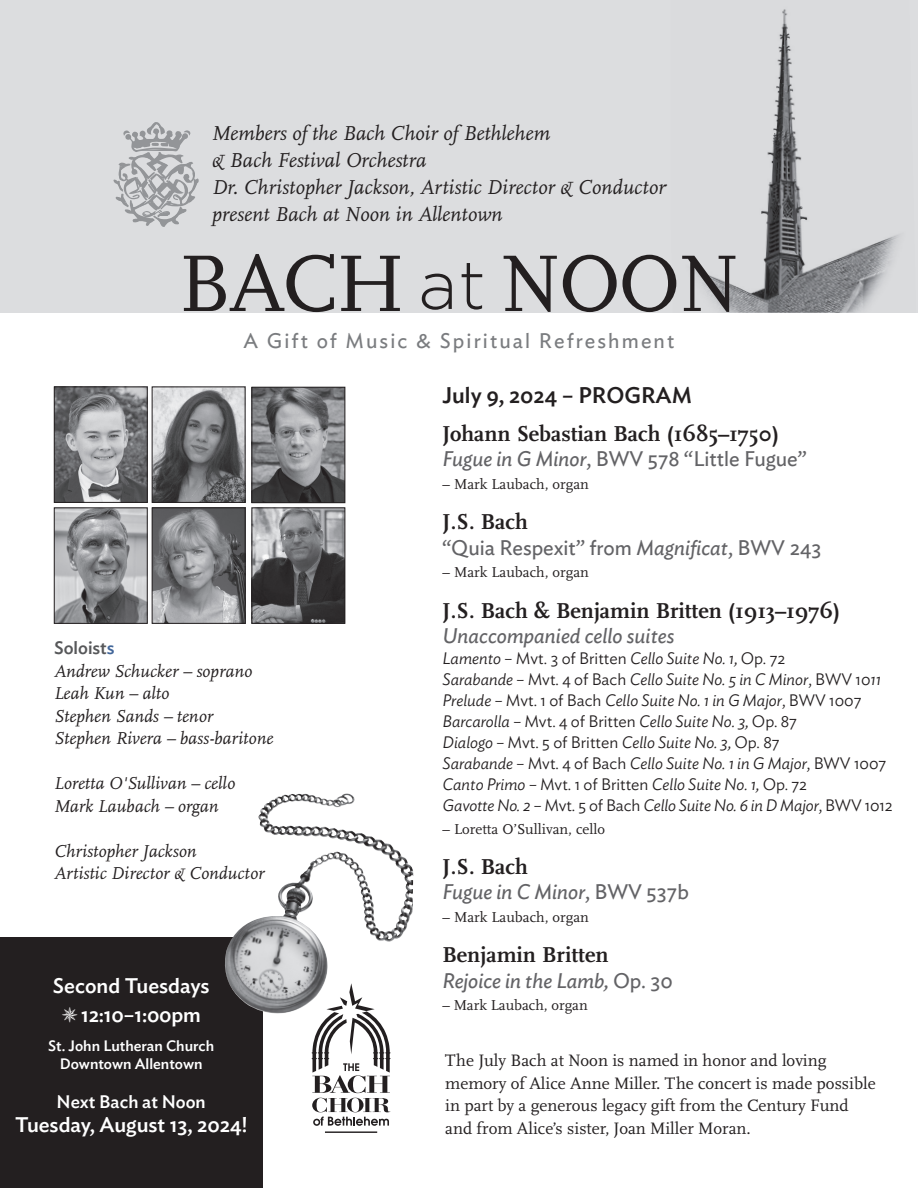
<style>
.page{position:relative;width:918px;height:1188px;background:#fff}
.page>*{position:absolute;margin:0;border:0;box-sizing:border-box;transform-origin:0 0}
.t1{font:83.7px "Scala Pro";letter-spacing:-.03em;color:#231f20}
.t2{font:700 22.5px "Scala Pro";color:#231f20}
.t3{font:500 22.5px "Ideal Sans";color:#231f20}
.t4{font:italic 21px/27px "Scala Pro";color:#231f20}
.t5{font:21px "Ideal Sans";color:#636366}
.t6{font:italic 21px "Ideal Sans";color:#636366}
.t7{font:500 21px/28.8px "Ideal Sans";color:#fff}
.t8{font:21px "Ideal Sans";letter-spacing:.1em;color:#7a7c7f}
.t9{font:italic 18px/22.5px "Scala Pro";color:#231f20}
.t10{font:500 18px "Ideal Sans";color:#fff}
.t11{font:500 18px "Ideal Sans";color:#57585a}
.t12{font:17.25px/22.5px "Scala Pro";color:#231f20}
.t13{font:italic 300 16.5px/21px "Ideal Sans";color:#231f20}
.t14{font:15px "Scala Pro";color:#231f20}
.t15{font:500 15px/18px "Ideal Sans";color:#fff;text-align:center}
.s1{font-family:"Gotham";font-weight:300;font-size:68.25px}
.s2{color:#426699}
.s3{font-style:italic}
.s4{font-style:normal}
</style>
<div class="page">
<img style="left:154px;top:389px;width:89px;height:112px">
<div style="left:152px;top:387px;width:93px;height:116px;border:1px solid #231f20"></div>
<img style="left:154px;top:510px;width:89px;height:112px">
<div style="left:152px;top:508px;width:93px;height:116px;border:1px solid #231f20"></div>
<img style="left:254px;top:389px;width:89px;height:112px">
<div style="left:252px;top:387px;width:93px;height:116px;border:1px solid #231f20"></div>
<img style="left:254px;top:510px;width:89px;height:112px">
<div style="left:252px;top:508px;width:93px;height:116px;border:1px solid #231f20"></div>
<img style="left:56px;top:389px;width:90px;height:112px">
<div style="left:54px;top:387px;width:94px;height:116px;border:1px solid #231f20"></div>
<img style="left:56px;top:510px;width:90px;height:112px">
<div style="left:54px;top:508px;width:94px;height:116px;border:1px solid #231f20"></div>
<div style="left:0;top:937px;width:262px;height:251px;background:#231f20"></div>
<img style="left:256px;top:793px;width:152px;height:140px">
<hr style="left:325px;top:1131px;width:52px;height:2px;background:#231f20">
<svg style="left:312px;top:983px;width:79px;height:143px"></svg>
<div style="left:0;top:0;width:918px;height:313px;background:#dcdddf"></div>
<svg style="left:114px;top:122px;width:85px;height:105px"></svg>
<img style="left:693px;top:9px;width:206px;height:304px">
<p class="t4" style="left:212px;top:120px;width:455px">Members of the Bach Choir of Bethlehem<br>&amp; Bach Festival Orchestra<br>Dr. Christopher Jackson, Artistic Director &amp; Conductor present Bach at Noon in Allentown</p>
<h1 class="t1" style="left:178px;top:236px;width:563px">BACH <span class="s1">at</span> NOON</h1>
<p class="t8" style="left:244px;top:325px;width:432px">A Gift of Music &amp; Spiritual Refreshment</p>
<p class="t11" style="left:54px;top:634px;width:62px">Soloist<span class="s2">s</span></p>
<p class="t9" style="left:54px;top:660px;width:221px">Andrew Schucker – soprano<br>Leah Kun – alto<br>Stephen Sands – tenor<br>Stephen Rivera – bass-baritone</p>
<p class="t9" style="left:54px;top:772px;width:183px">Loretta O'Sullivan – cello<br>Mark Laubach – organ</p>
<p class="t9" style="left:54px;top:840px;width:212px">Christopher Jackson<br>Artistic Director &amp; Conductor</p>
<p class="t7" style="left:81px;top:970px;width:130px;text-indent:-28px">Second Tuesdays<br>12:10–1:00pm</p>
<p class="t15" style="left:48px;top:1035px;width:167px">St. John Lutheran Church<br>Downtown Allentown</p>
<p class="t10" style="left:57px;top:1088px;width:151px">Next Bach at Noon</p>
<p class="t7" style="left:15px;top:1108px;width:234px">Tuesday, August 13, 2024!</p>
<h2 class="t3" style="left:443px;top:378px;width:251px">July 9, 2024 – PROGRAM</h2>
<h2 class="t2" style="left:443px;top:421px;width:338px">Johann Sebastian Bach (1685–1750)</h2>
<p class="t5" style="left:443px;top:443px;width:365px"><span class="s3">Fugue in G Minor</span>, BWV 578 “Little Fugue”</p>
<p class="t14" style="left:443px;top:475px;width:148px">– Mark Laubach, organ</p>
<h2 class="t2" style="left:443px;top:509px;width:87px">J.S. Bach</h2>
<p class="t5" style="left:443px;top:532px;width:380px">“Quia Respexit” from <span class="s3">Magnificat</span>, BWV 243</p>
<p class="t14" style="left:443px;top:564px;width:148px">– Mark Laubach, organ</p>
<h2 class="t2" style="left:443px;top:597px;width:399px">J.S. Bach &amp; Benjamin Britten (1913–1976)</h2>
<p class="t6" style="left:443px;top:620px;width:233px">Unaccompanied cello suites</p>
<p class="t13" style="left:443px;top:646px;width:452px">Lamento – <span class="s4">Mvt. 3 of Britten</span> Cello Suite No. 1, <span class="s4">Op. 72<br></span>Sarabande – <span class="s4">Mvt. 4 of Bach</span> Cello Suite No. 5 in C Minor<span class="s4">, BWV 10</span>11<br>Prelude – <span class="s4">Mvt. 1 of Bach</span> Cello Suite No. 1 in G Major<span class="s4">, BWV 1007<br></span>Barcarolla – <span class="s4">Mvt. 4 of Britten</span> Cello Suite No. 3, <span class="s4">Op. 87<br></span>Dialogo – <span class="s4">Mvt. 5 of Britten</span> Cello Suite No. 3, <span class="s4">Op. 87<br></span>Sarabande – <span class="s4">Mvt. 4 of Bach</span> Cello Suite No. 1 in G Major<span class="s4">, BWV 1007<br></span>Canto Primo – <span class="s4">Mvt. 1 of Britten</span> Cello Suite No. 1, <span class="s4">Op. 72<br></span>Gavotte No. 2 – <span class="s4">Mvt. 5 of Bach</span> Cello Suite No. 6 in D Major<span class="s4">, BWV 1012</span></p>
<p class="t14" style="left:443px;top:820px;width:164px">– Loretta O’Sullivan, cello</p>
<h2 class="t2" style="left:443px;top:854px;width:87px">J.S. Bach</h2>
<p class="t6" style="left:443px;top:876px;width:248px">Fugue in C Minor<span class="s4">, BWV 537b</span></p>
<p class="t14" style="left:443px;top:908px;width:148px">– Mark Laubach, organ</p>
<h2 class="t2" style="left:443px;top:942px;width:167px">Benjamin Britten</h2>
<p class="t6" style="left:443px;top:965px;width:232px">Rejoice in the Lamb, <span class="s4">Op. 30</span></p>
<p class="t14" style="left:443px;top:997px;width:147px">– Mark Laubach, organ</p>
<p class="t12" style="left:445px;top:1050px;width:432px">The July Bach at Noon is named in honor and loving memory of Alice Anne Miller. The concert is made possible in part by a generous legacy gift from the Century Fund and from Alice’s sister, Joan Miller Moran.</p>
</div>
